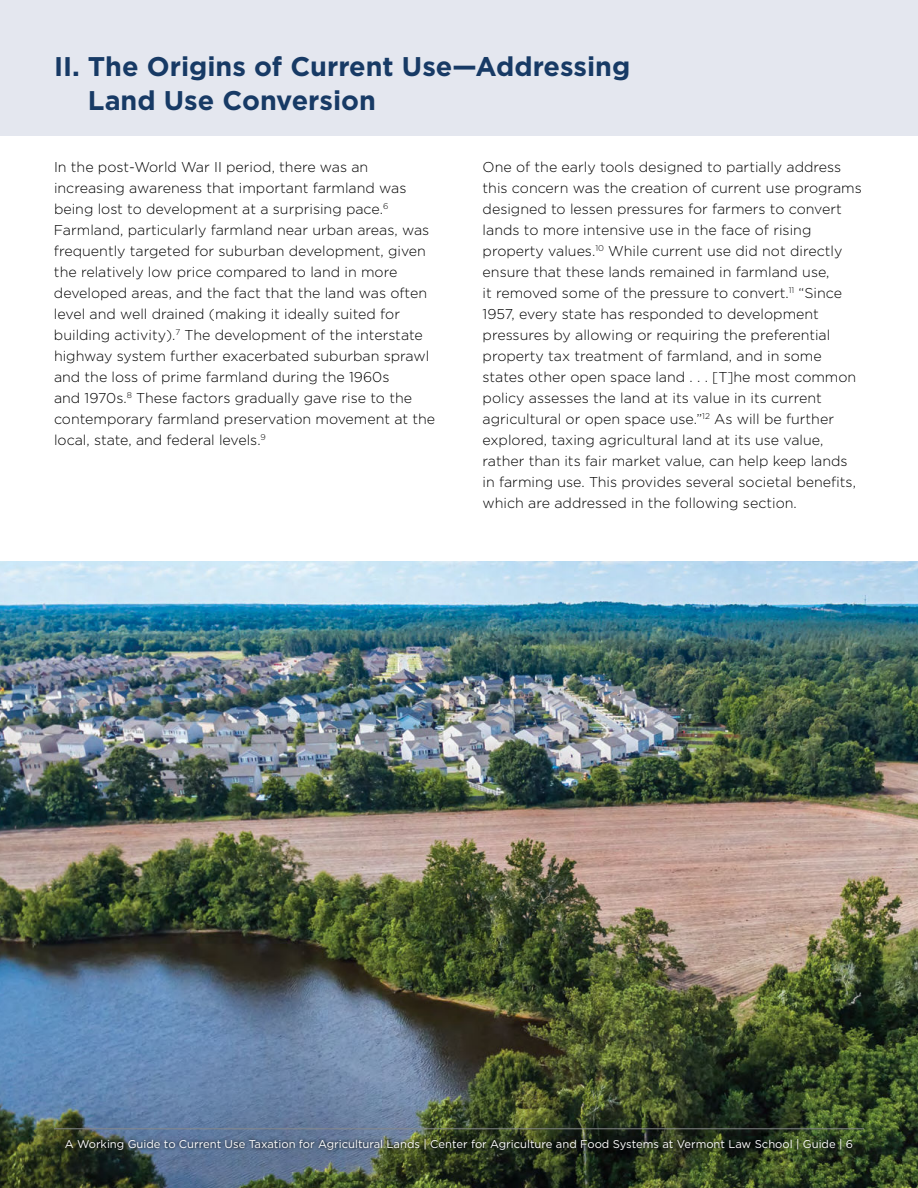
<style>
.page{position:relative;width:918px;height:1188px;background:#fff}
.page>*{position:absolute;margin:0;border:0;box-sizing:border-box;transform-origin:0 0}
.t1{font:700 27px/34.5px "Gotham";color:#173a65}
.t2{font:300 14.25px/21px "Gotham";color:#000}
.t3{font:11.25px "Gotham";color:#fff}
</style>
<div class="page">
<div style="left:0;top:0;width:918px;height:136px;background:#e4e7ef"></div>
<img style="left:0;top:562px;width:918px;height:626px">
<svg style="left:61px;top:1136px;width:796px;height:18px"></svg>
<hr style="left:54px;top:1129px;width:810px;height:1px;background:#86888a">
<h1 class="t1" style="left:88px;top:50px;width:544px;text-indent:-34px">II. The Origins of Current Use—Addressing<br>Land Use Conversion</h1>
<p class="t2" style="left:54px;top:157px;width:383px">In the post-World War II period, there was an increasing awareness that important farmland was being lost to development at a surprising pace.<sup>6<br></sup>Farmland, particularly farmland near urban areas, was frequently targeted for suburban development, given the relatively low price compared to land in more developed areas, and the fact that the land was often level and well drained (making it ideally suited for building activity).<sup>7</sup> The development of the interstate highway system further exacerbated suburban sprawl and the loss of prime farmland during the 1960s<br>and 1970s.<sup>8</sup> These factors gradually gave rise to the contemporary farmland preservation movement at the local, state, and federal levels.<sup>9</sup></p>
<p class="t2" style="left:483px;top:157px;width:381px">One of the early tools designed to partially address this concern was the creation of current use programs designed to lessen pressures for farmers to convert lands to more intensive use in the face of rising property values.<sup>10</sup> While current use did not directly ensure that these lands remained in farmland use,<br>it removed some of the pressure to convert.<sup>11</sup> “Since 1957, every state has responded to development pressures by allowing or requiring the preferential property tax treatment of farmland, and in some states other open space land . . . [T]he most common policy assesses the land at its value in its current agricultural or open space use.”<sup>12</sup> As will be further explored, taxing agricultural land at its use value, rather than its fair market value, can help keep lands in farming use. This provides several societal benefits, which are addressed in the following section.</p>
<p class="t3" style="left:65px;top:1139px;width:790px">A Working Guide to Current Use Taxation for Agricultural Lands | Center for Agriculture and Food Systems at Vermont Law School | Guide | 6</p>
</div>
